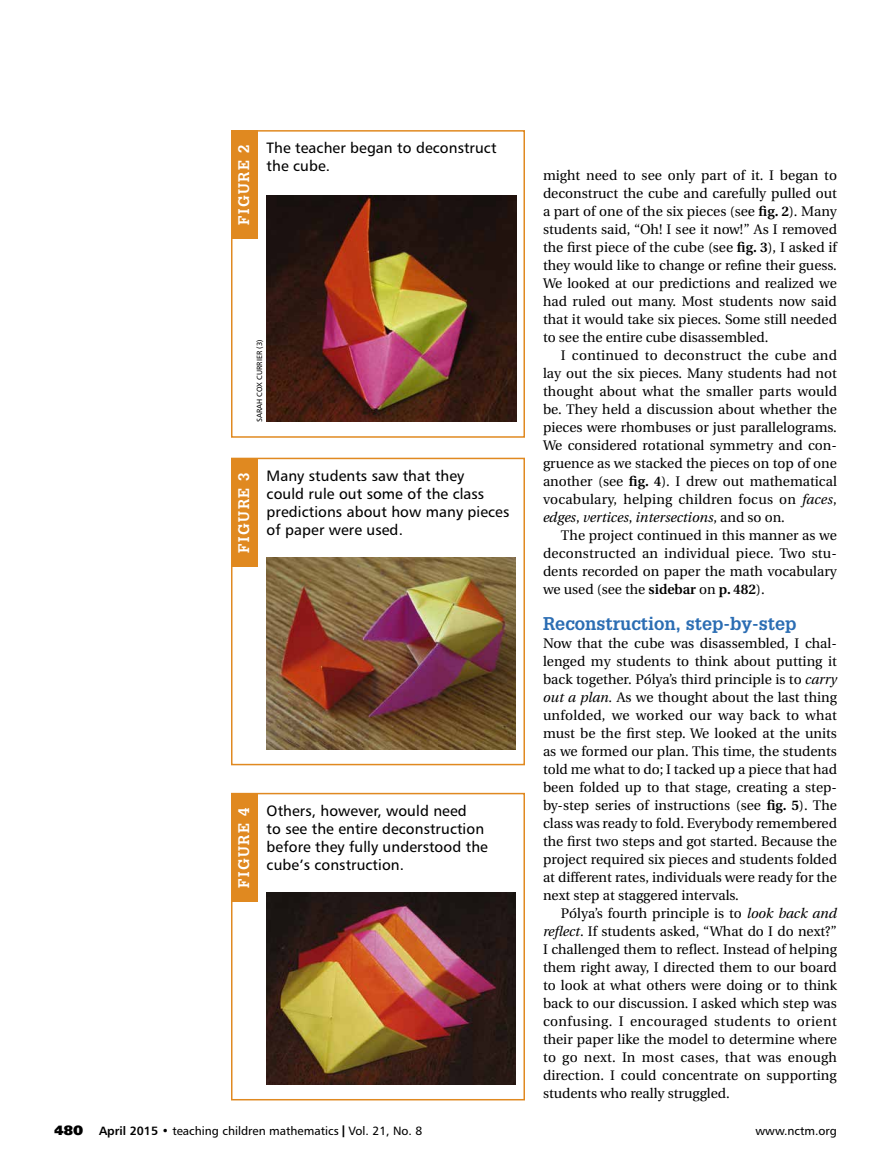
<style>
.page{position:relative;width:891px;height:1175px;background:#fff}
.page>*{position:absolute;margin:0;border:0;box-sizing:border-box;transform-origin:0 0}
.t1{font:700 18px "Glypha";color:#2b6db3}
.t2{font:15px/18px "Humanist 777 BT Roman B";letter-spacing:.005em;color:#000}
.t3{font:700 15px "Glypha";letter-spacing:.1em;color:#fff}
.t4{font:13.8px/18px "Utopia";color:#000;text-align:justify}
.t5{font:12px "Humanist 777 BT Roman B";color:#000}
.t6{font:7.5px "Humanist 777 BT Roman B";color:#000}
.s1{font-weight:600}
.s2{font-style:italic}
.s3{font-family:"Humanist 777 BT Extra Black B";font-size:13.5px}
.s4{font-family:"Humanist 777 BT Bold B"}
.s5{font-family:"Interstate";font-weight:700}
</style>
<div class="page">
<div style="left:231px;top:793px;width:27px;height:108px;background:#e08920"></div>
<div style="left:231px;top:793px;width:294px;height:307px;border:2px solid #e08920"></div>
<img style="left:267px;top:893px;width:249px;height:191px">
<div style="left:231px;top:458px;width:27px;height:108px;background:#e08920"></div>
<div style="left:231px;top:458px;width:294px;height:307px;border:2px solid #e08920"></div>
<img style="left:267px;top:558px;width:249px;height:191px">
<div style="left:231px;top:131px;width:27px;height:108px;background:#e08920"></div>
<div style="left:231px;top:130px;width:294px;height:308px;border:2px solid #e08920"></div>
<img style="left:267px;top:195px;width:250px;height:227px">
<p class="t3" style="left:235px;top:225px;width:82px;rotate:-90deg">FIGURE 2</p>
<p class="t2" style="left:267px;top:138px;width:231px">The teacher began to deconstruct the cube.</p>
<p class="t6" style="left:255px;top:422px;width:84px;rotate:-90deg">SARAH COX CURRIER (3)</p>
<p class="t3" style="left:235px;top:553px;width:82px;rotate:-90deg">FIGURE 3</p>
<p class="t2" style="left:267px;top:466px;width:244px">Many students saw that they<br>could rule out some of the class predictions about how many pieces of paper were used.</p>
<p class="t3" style="left:235px;top:888px;width:82px;rotate:-90deg">FIGURE 4</p>
<p class="t2" style="left:267px;top:801px;width:223px">Others, however, would need<br>to see the entire deconstruction before they fully understood the cube’s construction.</p>
<p class="t4" style="left:543px;top:167px;width:296px">might need to see only part of it. I began to deconstruct the cube and carefully pulled out a part of one of the six pieces (see <span class="s1">fig. 2</span>). Many students said, “Oh! I see it now!” As I removed the first piece of the cube (see <span class="s1">fig. 3</span>), I asked if they would like to change or refine their guess.<br>We looked at our predictions and realized we had ruled out many. Most students now said that it would take six pieces. Some still needed to see the entire cube disassembled.</p>
<p class="t4" style="left:543px;top:347px;width:296px;text-indent:18px">I continued to deconstruct the cube and lay out the six pieces. Many students had not thought about what the smaller parts would be. They held a discussion about whether the pieces were rhombuses or just parallelograms.<br>We considered rotational symmetry and con&shy;gruence as we stacked the pieces on top of one another (see <span class="s1">fig. 4</span>). I drew out mathematical vocabulary, helping children focus on <span class="s2">faces</span>, <span class="s2">edges</span>, <span class="s2">vertices</span>, <span class="s2">intersections</span>, and so on.</p>
<p class="t4" style="left:543px;top:527px;width:296px;text-indent:18px">The project continued in this manner as we deconstructed an individual piece. Two stu&shy;dents recorded on paper the math vocabulary we used (see the <span class="s1">sidebar</span> on <span class="s1">p. 482</span>).</p>
<h1 class="t1" style="left:543px;top:612px;width:255px">Reconstruction, step-by-step</h1>
<p class="t4" style="left:543px;top:635px;width:296px">Now that the cube was disassembled, I chal&shy;lenged my students to think about putting it back together. Pólya’s third principle is to <span class="s2">carry out a plan.</span> As we thought about the last thing unfolded, we worked our way back to what must be the first step. We looked at the units as we formed our plan. This time, the students told me what to do; I tacked up a piece that had been folded up to that stage, creating a step&shy;by-step series of instructions (see <span class="s1">fig. 5</span>). The class was ready to fold. Everybody remembered the first two steps and got started. Because the project required six pieces and students folded at different rates, individuals were ready for the next step at staggered intervals.</p>
<p class="t4" style="left:543px;top:905px;width:296px;text-indent:18px">Pólya’s fourth principle is to <span class="s2">look back and reflect</span>. If students asked, “What do I do next?” I challenged them to reflect. Instead of helping them right away, I directed them to our board to look at what others were doing or to think back to our discussion. I asked which step was confusing. I encouraged students to orient their paper like the model to determine where to go next. In most cases, that was enough direction. I could concentrate on supporting students who really struggled.</p>
<p class="t5" style="left:54px;top:1123px;width:370px"><span class="s3">480</span> <span class="s4">April 2015 •</span> teaching children mathematics <span class="s5">|</span> Vol. 21, No. 8</p>
<p class="t5" style="left:756px;top:1123px;width:83px">www.nctm.org</p>
</div>
